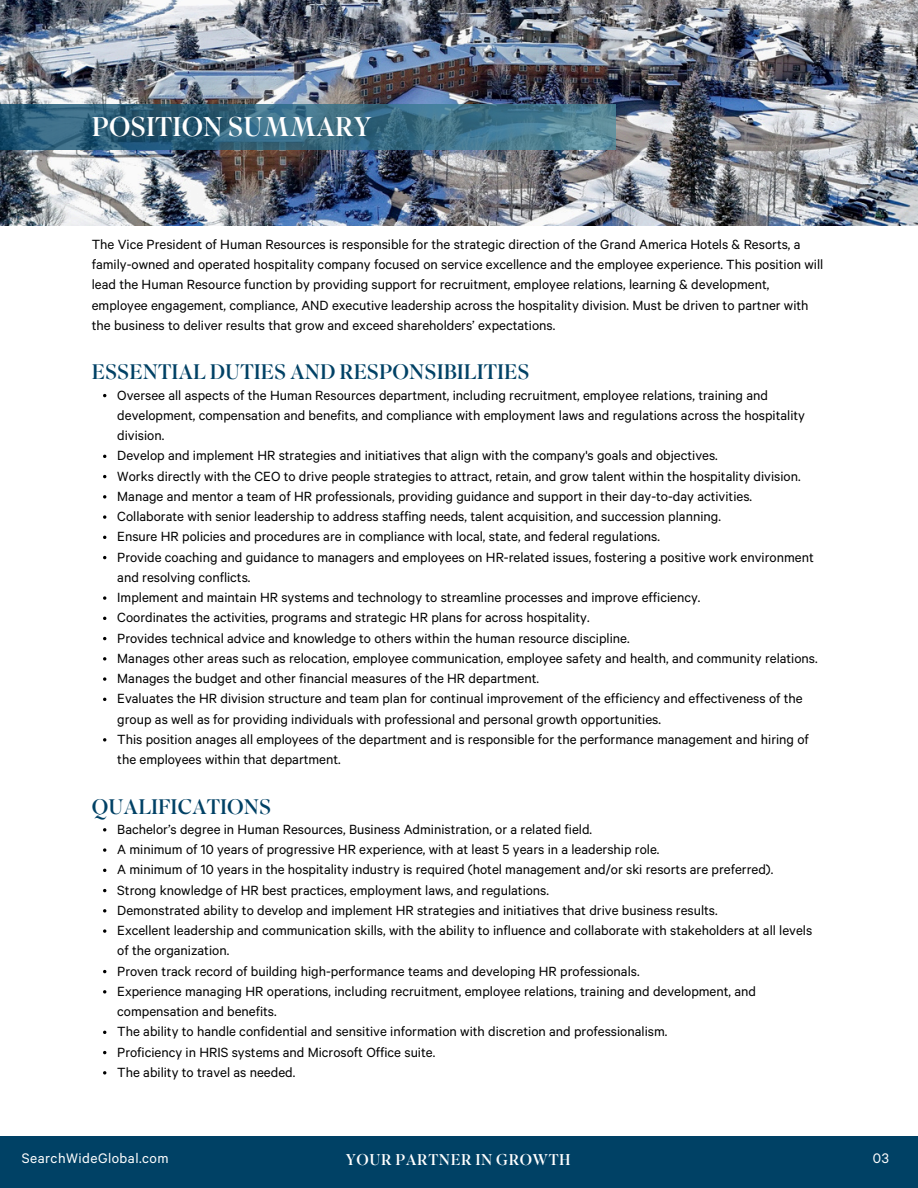
<style>
.page{position:relative;width:918px;height:1188px;background:#fff}
.page>*{position:absolute;margin:0;border:0;box-sizing:border-box;transform-origin:0 0}
.t1{font:27px "Superior Title";color:#fff}
.t2{font:21px "Superior Title";color:#004165}
.t3{font:15.6px "Calibre";letter-spacing:.03em;color:#fff}
.t4{font:15.6px "Superior Title";letter-spacing:.03em;color:#fff}
.t5{font:15px/20.2px "Calibre";color:#000}
</style>
<div class="page">
<img style="left:0;top:0;width:918px;height:226px">
<div style="left:0;top:1136px;width:918px;height:52px;background:#004165"></div>
<svg style="left:1px;top:105px;width:614px;height:45px;background:#386b82"></svg>
<svg style="left:103px;top:495px;width:3px;height:4px"></svg>
<svg style="left:103px;top:515px;width:3px;height:4px"></svg>
<svg style="left:103px;top:596px;width:3px;height:4px"></svg>
<svg style="left:103px;top:657px;width:3px;height:4px"></svg>
<svg style="left:103px;top:677px;width:3px;height:4px"></svg>
<svg style="left:103px;top:738px;width:3px;height:4px"></svg>
<svg style="left:103px;top:828px;width:3px;height:4px"></svg>
<svg style="left:103px;top:848px;width:3px;height:4px"></svg>
<svg style="left:103px;top:909px;width:3px;height:4px"></svg>
<svg style="left:103px;top:929px;width:3px;height:4px"></svg>
<svg style="left:103px;top:990px;width:3px;height:4px"></svg>
<svg style="left:103px;top:1071px;width:3px;height:4px"></svg>
<p class="t1" style="left:92px;top:109px;width:281px">POSITION SUMMARY</p>
<p class="t5" style="left:92px;top:235px;width:733px">The Vice President of Human Resources is responsible for the strategic direction of the Grand America Hotels &amp; Resorts, a family-owned and operated hospitality company focused on service excellence and the employee experience. This position will lead the Human Resource function by providing support for recruitment, employee relations, learning &amp; development, employee engagement, compliance, AND executive leadership across the hospitality division. Must be driven to partner with the business to deliver results that grow and exceed shareholders’ expectations.</p>
<p class="t2" style="left:92px;top:359px;width:439px">ESSENTIAL DUTIES AND RESPONSIBILITIES</p>
<p class="t5" style="left:117px;top:386px;width:689px">Oversee all aspects of the Human Resources department, including recruitment, employee relations, training and development, compensation and benefits, and compliance with employment laws and regulations across the hospitality division.</p>
<p class="t5" style="left:117px;top:446px;width:602px">Develop and implement HR strategies and initiatives that align with the company's goals and objectives.</p>
<p class="t5" style="left:117px;top:467px;width:685px">Works directly with the CEO to drive people strategies to attract, retain, and grow talent within the hospitality division.</p>
<p class="t5" style="left:117px;top:487px;width:636px">Manage and mentor a team of HR professionals, providing guidance and support in their day-to-day activities.</p>
<p class="t5" style="left:117px;top:507px;width:605px">Collaborate with senior leadership to address staffing needs, talent acquisition, and succession planning.</p>
<p class="t5" style="left:117px;top:527px;width:544px">Ensure HR policies and procedures are in compliance with local, state, and federal regulations.</p>
<p class="t5" style="left:117px;top:548px;width:698px">Provide coaching and guidance to managers and employees on HR-related issues, fostering a positive work environment and resolving conflicts.</p>
<p class="t5" style="left:117px;top:588px;width:585px">Implement and maintain HR systems and technology to streamline processes and improve efficiency.</p>
<p class="t5" style="left:117px;top:608px;width:474px">Coordinates the activities, programs and strategic HR plans for across hospitality.</p>
<p class="t5" style="left:117px;top:629px;width:514px">Provides technical advice and knowledge to others within the human resource discipline.</p>
<p class="t5" style="left:117px;top:649px;width:702px">Manages other areas such as relocation, employee communication, employee safety and health, and community relations.</p>
<h2 class="t5" style="left:117px;top:669px;width:423px">Manages the budget and other financial measures of the HR department.</h2>
<p class="t5" style="left:117px;top:689px;width:687px">Evaluates the HR division structure and team plan for continual improvement of the efficiency and effectiveness of the group as well as for providing individuals with professional and personal growth opportunities.</p>
<p class="t5" style="left:117px;top:730px;width:693px">This position anages all employees of the department and is responsible for the performance management and hiring of the employees within that department.</p>
<p class="t2" style="left:92px;top:793px;width:181px">QUALIFICATIONS</p>
<p class="t5" style="left:117px;top:820px;width:476px">Bachelor’s degree in Human Resources, Business Administration, or a related field.</p>
<p class="t5" style="left:117px;top:840px;width:544px">A minimum of 10 years of progressive HR experience, with at least 5 years in a leadership role.</p>
<p class="t5" style="left:117px;top:860px;width:658px">A minimum of 10 years in the hospitality industry is required (hotel management and/or ski resorts are preferred).</p>
<p class="t5" style="left:117px;top:881px;width:433px">Strong knowledge of HR best practices, employment laws, and regulations.</p>
<p class="t5" style="left:117px;top:901px;width:602px">Demonstrated ability to develop and implement HR strategies and initiatives that drive business results.</p>
<p class="t5" style="left:117px;top:921px;width:697px">Excellent leadership and communication skills, with the ability to influence and collaborate with stakeholders at all levels of the organization.</p>
<p class="t5" style="left:117px;top:962px;width:524px">Proven track record of building high-performance teams and developing HR professionals.</p>
<p class="t5" style="left:117px;top:982px;width:640px">Experience managing HR operations, including recruitment, employee relations, training and development, and compensation and benefits.</p>
<p class="t5" style="left:117px;top:1022px;width:552px">The ability to handle confidential and sensitive information with discretion and professionalism.</p>
<p class="t5" style="left:117px;top:1043px;width:320px">Proficiency in HRIS systems and Microsoft Office suite.</p>
<h3 class="t5" style="left:117px;top:1063px;width:180px">The ability to travel as needed.</h3>
<h1 class="t3" style="left:22px;top:1151px;width:148px">SearchWideGlobal.com</h1>
<h2 class="t4" style="left:346px;top:1150px;width:226px">YOUR PARTNER IN GROWTH</h2>
<p class="t3" style="left:873px;top:1151px;width:17px">03</p>
</div>
